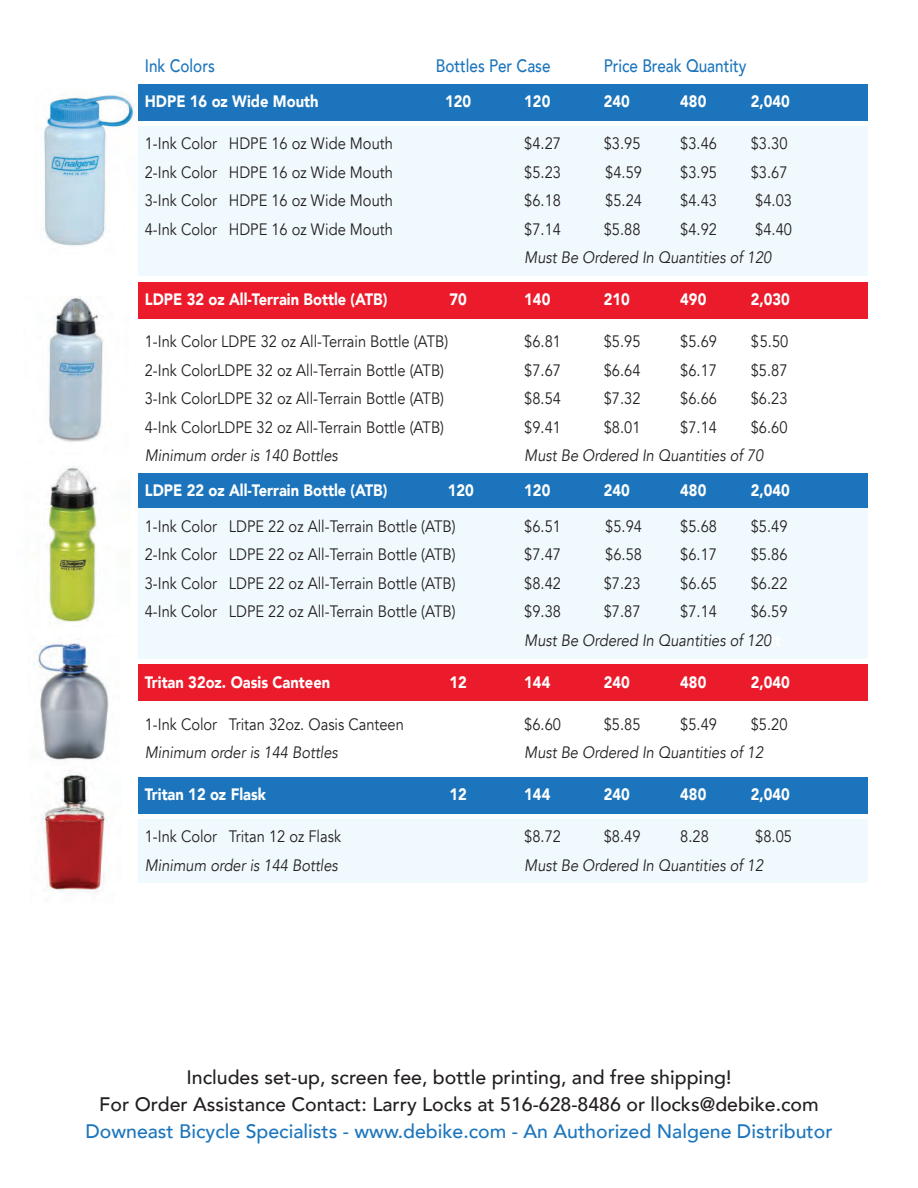
<style>
.page{position:relative;width:918px;height:1188px;background:#fff}
.page>*{position:absolute;margin:0;border:0;box-sizing:border-box;transform-origin:0 0}
.t1{font:500 19.5px/27px "Avenir";color:#231f20;text-align:center}
.t2{font:500 19.5px "Avenir";color:#1c75bc}
.t3{font:500 18px "Avenir";color:#1c75bc;scale:.85 1}
.t4{font:16.5px "Avenir";color:#231f20;scale:.89 1}
.t5{font:italic 16.5px/28.5px "Avenir";color:#231f20;scale:.89 1}
.t6{font:900 16.5px "Avenir";color:#fff;scale:.89 1}
.s1{font-style:normal}
.s2{font-weight:900;font-style:normal;color:#fff}
</style>
<div class="page">
<img style="left:48px;top:297px;width:55px;height:145px">
<img style="left:43px;top:95px;width:93px;height:151px">
<img style="left:44px;top:467px;width:55px;height:160px">
<img style="left:42px;top:772px;width:65px;height:120px">
<img style="left:33px;top:638px;width:76px;height:123px">
<div style="left:138px;top:84px;width:729px;height:36px;background:#1c75bc"></div>
<div style="left:138px;top:126px;width:729px;height:149px;background:#f0f9fd"></div>
<div style="left:138px;top:282px;width:729px;height:36px;background:#ec1b2b"></div>
<div style="left:138px;top:473px;width:729px;height:36px;background:#1c75bc"></div>
<div style="left:138px;top:509px;width:729px;height:35px;background:#f0f9fd"></div>
<div style="left:138px;top:537px;width:729px;height:35px;background:#f0f9fd"></div>
<div style="left:138px;top:566px;width:729px;height:35px;background:#f0f9fd"></div>
<div style="left:138px;top:594px;width:729px;height:35px;background:#f0f9fd"></div>
<div style="left:138px;top:623px;width:729px;height:36px;background:#f0f9fd"></div>
<div style="left:138px;top:665px;width:729px;height:36px;background:#ec1b2b"></div>
<div style="left:138px;top:777px;width:729px;height:36px;background:#1c75bc"></div>
<div style="left:138px;top:819px;width:729px;height:64px;background:#f0f9fd"></div>
<p class="t3" style="left:145px;top:54px;width:84px">Ink Colors</p>
<p class="t3" style="left:436px;top:54px;width:137px">Bottles Per Case</p>
<p class="t3" style="left:604px;top:54px;width:169px">Price Break Quantity</p>
<p class="t6" style="left:145px;top:91px;width:197px">HDPE 16 oz Wide Mouth</p>
<p class="t6" style="left:445px;top:91px;width:31px">120</p>
<p class="t6" style="left:524px;top:91px;width:31px">120</p>
<p class="t6" style="left:604px;top:91px;width:31px">240</p>
<p class="t6" style="left:680px;top:91px;width:31px">480</p>
<p class="t6" style="left:751px;top:91px;width:45px">2,040</p>
<p class="t4" style="left:145px;top:133px;width:280px">1-Ink Color HDPE 16 oz Wide Mouth</p>
<p class="t4" style="left:524px;top:133px;width:43px">$4.27</p>
<p class="t4" style="left:604px;top:133px;width:43px">$3.95</p>
<p class="t4" style="left:680px;top:133px;width:43px">$3.46</p>
<p class="t4" style="left:751px;top:133px;width:43px">$3.30</p>
<p class="t4" style="left:145px;top:161px;width:280px">2-Ink Color HDPE 16 oz Wide Mouth</p>
<p class="t4" style="left:524px;top:161px;width:43px">$5.23</p>
<p class="t4" style="left:605px;top:161px;width:43px">$4.59</p>
<p class="t4" style="left:680px;top:161px;width:43px">$3.95</p>
<p class="t4" style="left:751px;top:161px;width:43px">$3.67</p>
<p class="t4" style="left:145px;top:190px;width:280px">3-Ink Color HDPE 16 oz Wide Mouth</p>
<p class="t4" style="left:524px;top:190px;width:43px">$6.18</p>
<p class="t4" style="left:605px;top:190px;width:43px">$5.24</p>
<p class="t4" style="left:680px;top:190px;width:43px">$4.43</p>
<p class="t4" style="left:755px;top:190px;width:43px">$4.03</p>
<p class="t4" style="left:145px;top:218px;width:280px">4-Ink Color HDPE 16 oz Wide Mouth</p>
<p class="t4" style="left:524px;top:218px;width:43px">$7.14</p>
<p class="t4" style="left:604px;top:218px;width:43px">$5.88</p>
<p class="t4" style="left:680px;top:218px;width:43px">$4.92</p>
<p class="t4" style="left:755px;top:218px;width:43px">$4.40</p>
<p class="t5" style="left:524px;top:244px;width:279px">Must Be Ordered In Quantities of 120</p>
<p class="t6" style="left:145px;top:289px;width:274px">LDPE 32 oz All-Terrain Bottle (ATB)</p>
<p class="t6" style="left:450px;top:289px;width:21px">70</p>
<p class="t6" style="left:524px;top:289px;width:31px">140</p>
<p class="t6" style="left:604px;top:289px;width:31px">210</p>
<p class="t6" style="left:680px;top:289px;width:31px">490</p>
<p class="t6" style="left:751px;top:289px;width:45px">2,030</p>
<p class="t4" style="left:145px;top:331px;width:342px">1-Ink Color LDPE 32 oz All-Terrain Bottle (ATB)</p>
<p class="t4" style="left:524px;top:331px;width:43px">$6.81</p>
<p class="t4" style="left:604px;top:331px;width:43px">$5.95</p>
<p class="t4" style="left:680px;top:331px;width:43px">$5.69</p>
<p class="t4" style="left:751px;top:331px;width:44px">$ 5.50</p>
<p class="t4" style="left:145px;top:359px;width:338px">2-Ink ColorLDPE 32 oz All-Terrain Bottle (ATB)</p>
<p class="t4" style="left:524px;top:359px;width:43px">$7.67</p>
<p class="t4" style="left:604px;top:359px;width:43px">$6.64</p>
<p class="t4" style="left:680px;top:359px;width:43px">$6.17</p>
<p class="t4" style="left:751px;top:359px;width:43px">$5.87</p>
<p class="t4" style="left:145px;top:388px;width:338px">3-Ink ColorLDPE 32 oz All-Terrain Bottle (ATB)</p>
<p class="t4" style="left:524px;top:388px;width:43px">$8.54</p>
<p class="t4" style="left:604px;top:388px;width:43px">$7.32</p>
<p class="t4" style="left:680px;top:388px;width:43px">$6.66</p>
<p class="t4" style="left:751px;top:388px;width:43px">$6.23</p>
<p class="t4" style="left:145px;top:416px;width:338px">4-Ink ColorLDPE 32 oz All-Terrain Bottle (ATB)</p>
<p class="t4" style="left:524px;top:416px;width:43px">$9.41</p>
<p class="t4" style="left:604px;top:416px;width:43px">$8.01</p>
<p class="t4" style="left:680px;top:416px;width:43px">$7.14</p>
<p class="t4" style="left:751px;top:416px;width:43px">$6.60</p>
<p class="t5" style="left:145px;top:442px;width:218px">Minimum order is 140 Bottles</p>
<p class="t5" style="left:524px;top:442px;width:270px">Must Be Ordered In Quantities of 70</p>
<p class="t6" style="left:145px;top:480px;width:274px">LDPE 22 oz All-Terrain Bottle (ATB)</p>
<p class="t6" style="left:448px;top:480px;width:31px">120</p>
<p class="t6" style="left:524px;top:480px;width:31px">120</p>
<p class="t6" style="left:604px;top:480px;width:31px">240</p>
<p class="t6" style="left:680px;top:480px;width:31px">480</p>
<p class="t6" style="left:751px;top:480px;width:45px">2,040</p>
<p class="t4" style="left:145px;top:515px;width:351px">1-Ink Color LDPE 22 oz All-Terrain Bottle (ATB)</p>
<p class="t4" style="left:524px;top:515px;width:43px">$6.51</p>
<p class="t4" style="left:605px;top:515px;width:43px">$5.94</p>
<p class="t4" style="left:680px;top:515px;width:43px">$5.68</p>
<p class="t4" style="left:751px;top:515px;width:43px">$5.49</p>
<p class="t4" style="left:145px;top:544px;width:351px">2-Ink Color LDPE 22 oz All-Terrain Bottle (ATB)</p>
<p class="t4" style="left:524px;top:544px;width:43px">$7.47</p>
<p class="t4" style="left:605px;top:544px;width:43px">$6.58</p>
<p class="t4" style="left:680px;top:544px;width:43px">$6.17</p>
<p class="t4" style="left:751px;top:544px;width:43px">$5.86</p>
<p class="t4" style="left:145px;top:572px;width:351px">3-Ink Color LDPE 22 oz All-Terrain Bottle (ATB)</p>
<p class="t4" style="left:524px;top:572px;width:43px">$8.42</p>
<p class="t4" style="left:604px;top:572px;width:43px">$7.23</p>
<p class="t4" style="left:680px;top:572px;width:43px">$6.65</p>
<p class="t4" style="left:751px;top:572px;width:43px">$6.22</p>
<p class="t4" style="left:145px;top:601px;width:351px">4-Ink Color LDPE 22 oz All-Terrain Bottle (ATB)</p>
<p class="t4" style="left:524px;top:601px;width:43px">$9.38</p>
<p class="t4" style="left:604px;top:601px;width:43px">$7.87</p>
<p class="t4" style="left:680px;top:601px;width:43px">$7.14</p>
<p class="t5" style="left:524px;top:598px;width:297px;text-indent:227px"><span class="s1">$6.59<br></span>Must Be Ordered In Quantities of 120<span class="s2">it</span></p>
<p class="t6" style="left:145px;top:671px;width:210px">Tritan 32oz. Oasis Canteen</p>
<p class="t6" style="left:450px;top:671px;width:21px">12</p>
<p class="t6" style="left:524px;top:671px;width:31px">144</p>
<p class="t6" style="left:604px;top:671px;width:31px">240</p>
<p class="t6" style="left:680px;top:671px;width:31px">480</p>
<p class="t6" style="left:751px;top:671px;width:45px">2,040</p>
<p class="t4" style="left:145px;top:713px;width:293px">1-Ink Color Tritan 32oz. Oasis Canteen</p>
<p class="t4" style="left:524px;top:713px;width:43px">$6.60</p>
<p class="t4" style="left:604px;top:713px;width:43px">$5.85</p>
<p class="t4" style="left:680px;top:713px;width:43px">$5.49</p>
<p class="t4" style="left:751px;top:713px;width:43px">$5.20</p>
<p class="t5" style="left:145px;top:739px;width:218px">Minimum order is 144 Bottles</p>
<p class="t5" style="left:524px;top:739px;width:270px">Must Be Ordered In Quantities of 12</p>
<p class="t6" style="left:145px;top:784px;width:138px">Tritan 12 oz Flask</p>
<p class="t6" style="left:450px;top:784px;width:21px">12</p>
<p class="t6" style="left:524px;top:784px;width:31px">144</p>
<p class="t6" style="left:604px;top:784px;width:31px">240</p>
<p class="t6" style="left:680px;top:784px;width:31px">480</p>
<p class="t6" style="left:751px;top:784px;width:45px">2,040</p>
<p class="t4" style="left:145px;top:826px;width:222px">1-Ink Color Tritan 12 oz Flask</p>
<p class="t4" style="left:524px;top:826px;width:43px">$8.72</p>
<p class="t4" style="left:604px;top:826px;width:43px">$8.49</p>
<p class="t4" style="left:680px;top:826px;width:34px">8.28</p>
<p class="t4" style="left:755px;top:826px;width:43px">$8.05</p>
<p class="t5" style="left:145px;top:851px;width:218px">Minimum order is 144 Bottles</p>
<p class="t5" style="left:524px;top:851px;width:270px">Must Be Ordered In Quantities of 12</p>
<p class="t1" style="left:99px;top:1065px;width:721px">Includes set-up, screen fee, bottle printing, and free shipping!<br>For Order Assistance Contact: Larry Locks at 516-628-8486 or llocks@debike.com</p>
<p class="t2" style="left:85px;top:1119px;width:749px">Downeast Bicycle Specialists - www.debike.com - An Authorized Nalgene Distributor</p>
</div>
